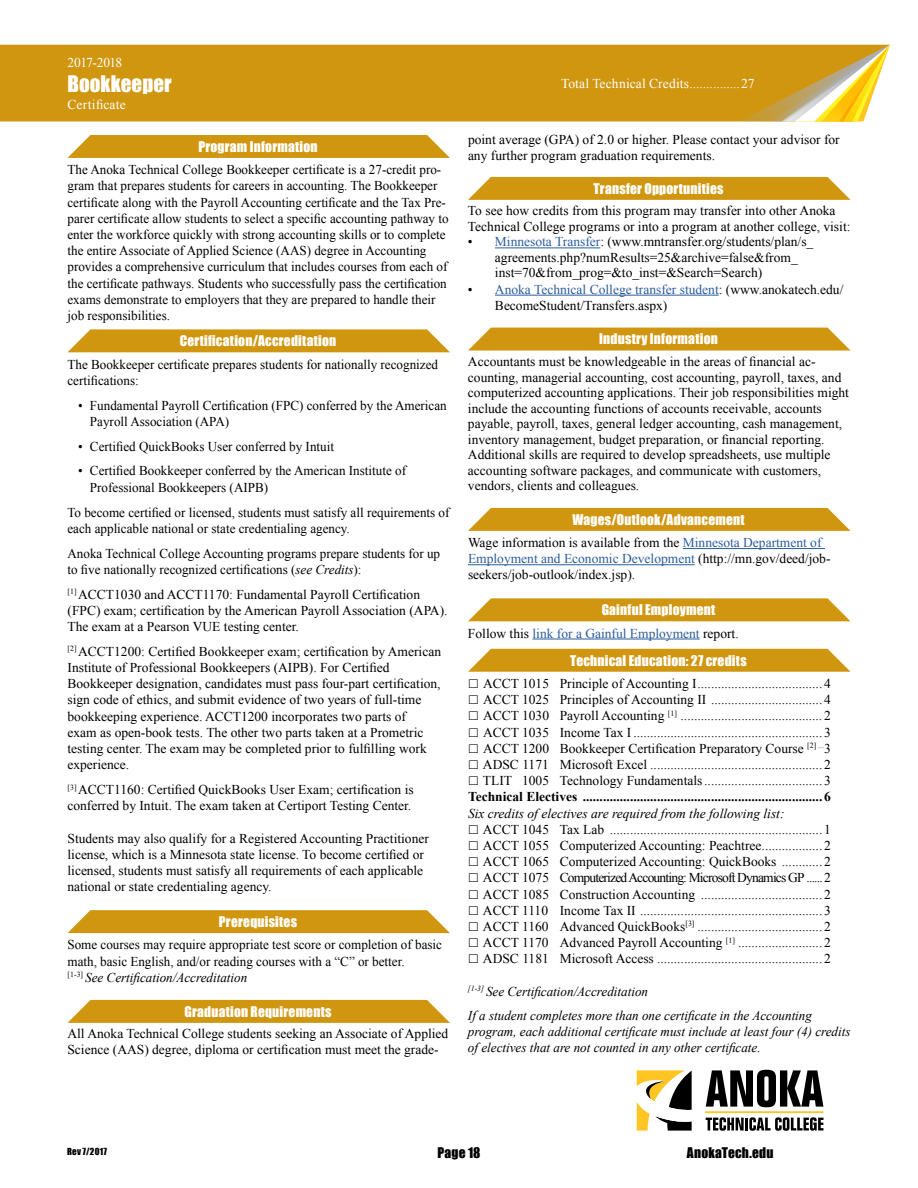
<style>
.page{position:relative;width:918px;height:1188px;background:#fff}
.page>*{position:absolute;margin:0;border:0;box-sizing:border-box;transform-origin:0 0}
.t1{font:21px "Impact";color:#fff}
.t2{font:13.5px/16.2px "Times New Roman";color:#000}
.t3{font:italic 13.5px/23.7px "Times New Roman";color:#000}
.t4{font:13.5px "Impact";letter-spacing:.015em;color:#fff}
.t5{font:700 13.5px "Times New Roman";color:#000}
.t6{font:13.5px "Times New Roman";letter-spacing:.01em;color:#fff}
.t7{font:13.5px "Times New Roman";color:#2c5d9d}
.t8{font:13.5px "Impact";letter-spacing:.015em;color:#000}
.t9{font:13.5px "Times New Roman";letter-spacing:-.045em;color:#fff}
.t10{font:9px "Impact";letter-spacing:.03em;color:#000}
.s1{font-style:italic}
.s2{color:#2c5d9d}
.s3{color:#000}
</style>
<div class="page">
<svg style="left:637px;top:1070px;width:55px;height:61px"></svg>
<svg style="left:706px;top:1117px;width:117px;height:14px"></svg>
<svg style="left:706px;top:1070px;width:117px;height:37px"></svg>
<hr style="left:705px;top:1111px;width:119px;height:2px;background:#ffc522">
<div style="left:0;top:45px;width:739px;height:76px;background:#d0960f"></div>
<svg style="left:739px;top:45px;width:151px;height:77px;background:#dbb44a"></svg>
<svg style="left:67px;top:135px;width:383px;height:23px;background:#d29c1e"></svg>
<svg style="left:68px;top:329px;width:382px;height:23px;background:#d39d21"></svg>
<svg style="left:67px;top:910px;width:383px;height:23px;background:#d39d1f"></svg>
<svg style="left:67px;top:1000px;width:383px;height:23px;background:#d39c1e"></svg>
<hr style="left:495px;top:248px;width:105px;height:1px;background:#2c5d9d">
<hr style="left:495px;top:295px;width:224px;height:1px;background:#2c5d9d">
<hr style="left:683px;top:548px;width:142px;height:1px;background:#2c5d9d">
<hr style="left:468px;top:564px;width:227px;height:1px;background:#2c5d9d">
<hr style="left:533px;top:639px;width:167px;height:1px;background:#2c5d9d">
<svg style="left:468px;top:177px;width:382px;height:23px;background:#d29c1e"></svg>
<svg style="left:468px;top:328px;width:382px;height:23px;background:#d39e21"></svg>
<svg style="left:468px;top:508px;width:382px;height:23px;background:#d29c1e"></svg>
<svg style="left:468px;top:598px;width:382px;height:23px;background:#d39d21"></svg>
<svg style="left:468px;top:649px;width:382px;height:23px;background:#d39d1f"></svg>
<p class="t9" style="left:68px;top:54px;width:56px">2017-2018</p>
<h1 class="t1" style="left:68px;top:68px;width:106px">Bookkeeper</h1>
<p class="t6" style="left:67px;top:95px;width:60px">Certificate</p>
<p class="t4" style="left:198px;top:136px;width:121px">Program Information</p>
<p class="t2" style="left:68px;top:161px;width:383px">The Anoka Technical College Bookkeeper certificate is a 27-credit pro&shy;gram that prepares students for careers in accounting. The Bookkeeper certificate along with the Payroll Accounting certificate and the Tax Pre&shy;parer certificate allow students to select a specific accounting pathway to enter the workforce quickly with strong accounting skills or to complete the entire Associate of Applied Science (AAS) degree in Accounting provides a comprehensive curriculum that includes courses from each of the certificate pathways. Students who successfully pass the certification exams demonstrate to employers that they are prepared to handle their job responsibilities.</p>
<p class="t4" style="left:180px;top:330px;width:158px">Certification/Accreditation</p>
<p class="t2" style="left:68px;top:356px;width:372px">The Bookkeeper certificate prepares students for nationally recognized certifications:</p>
<p class="t2" style="left:90px;top:397px;width:358px;text-indent:-12px">• Fundamental Payroll Certification (FPC) conferred by the American<br>Payroll Association (APA)</p>
<p class="t2" style="left:78px;top:438px;width:258px">• Certified QuickBooks User conferred by Intuit</p>
<p class="t2" style="left:90px;top:463px;width:318px;text-indent:-12px">• Certified Bookkeeper conferred by the American Institute of<br>Professional Bookkeepers (AIPB)</p>
<p class="t2" style="left:68px;top:504px;width:384px">To become certified or licensed, students must satisfy all requirements of each applicable national or state credentialing agency.</p>
<p class="t2" style="left:68px;top:545px;width:374px">Anoka Technical College Accounting programs prepare students for up to five nationally recognized certifications (<span class="s1">see Credits</span>):</p>
<p class="t2" style="left:68px;top:586px;width:382px"><sup>[1]</sup> ACCT1030 and ACCT1170: Fundamental Payroll Certification (FPC) exam; certification by the American Payroll Association (APA).<br>The exam at a Pearson VUE testing center.</p>
<p class="t2" style="left:68px;top:643px;width:375px"><sup>[2]</sup> ACCT1200: Certified Bookkeeper exam; certification by American Institute of Professional Bookkeepers (AIPB). For Certified Bookkeeper designation, candidates must pass four-part certification, sign code of ethics, and submit evidence of two years of full-time bookkeeping experience. ACCT1200 incorporates two parts of<br>exam as open-book tests. The other two parts taken at a Prometric testing center. The exam may be completed prior to fulfilling work experience.</p>
<p class="t2" style="left:68px;top:781px;width:348px"><sup>[3]</sup> ACCT1160: Certified QuickBooks User Exam; certification is conferred by Intuit. The exam taken at Certiport Testing Center.</p>
<p class="t2" style="left:68px;top:830px;width:363px">Students may also qualify for a Registered Accounting Practitioner license, which is a Minnesota state license. To become certified or licensed, students must satisfy all requirements of each applicable national or state credentialing agency.</p>
<p class="t4" style="left:219px;top:911px;width:80px">Prerequisites</p>
<p class="t2" style="left:68px;top:936px;width:376px">Some courses may require appropriate test score or completion of basic math, basic English, and/or reading courses with a “C” or better.<br><sup>[1-3]</sup> <span class="s1">See Certification/Accreditation</span></p>
<p class="t4" style="left:184px;top:1001px;width:149px">Graduation Requirements</p>
<p class="t2" style="left:67px;top:1026px;width:382px;line-height:15.5px">All Anoka Technical College students seeking an Associate of Applied<br>Science (AAS) degree, diploma or certification must meet the grade-</p>
<p class="t6" style="left:561px;top:74px;width:195px">Total Technical Credits...............27</p>
<p class="t2" style="left:468px;top:132px;width:373px;line-height:15.5px">point average (GPA) of 2.0 or higher. Please contact your advisor for any further program graduation requirements.</p>
<p class="t4" style="left:593px;top:178px;width:132px">Transfer Opportunities</p>
<p class="t2" style="left:468px;top:203px;width:384px;line-height:15.6px">To see how credits from this program may transfer into other Anoka<br>Technical College programs or into a program at another college, visit:</p>
<p class="t2" style="left:495px;top:234px;width:320px;line-height:15.6px;text-indent:-27px">• <span class="s2">Minnesota Transfer</span>: (www.mntransfer.org/students/plan/s_ agreements.php?numResults=25&amp;archive=false&amp;from_ inst=70&amp;from_prog=&amp;to_inst=&amp;Search=Search)</p>
<p class="t2" style="left:495px;top:281px;width:350px;text-indent:-27px">• <span class="s2">Anoka Technical College transfer student</span>: (www.anokatech.edu/<br>BecomeStudent/Transfers.aspx)</p>
<p class="t4" style="left:599px;top:329px;width:120px">Industry Information</p>
<p class="t2" style="left:468px;top:354px;width:383px;line-height:15.6px">Accountants must be knowledgeable in the areas of financial ac&shy;counting, managerial accounting, cost accounting, payroll, taxes, and computerized accounting applications. Their job responsibilities might include the accounting functions of accounts receivable, accounts payable, payroll, taxes, general ledger accounting, cash management, inventory management, budget preparation, or financial reporting.<br>Additional skills are required to develop spreadsheets, use multiple accounting software packages, and communicate with customers, vendors, clients and colleagues.</p>
<p class="t4" style="left:572px;top:509px;width:174px">Wages/Outlook/Advancement</p>
<p class="t2" style="left:468px;top:534px;width:364px">Wage information is available from the <span class="s2">Minnesota Department of<br>Employment and Economic Development</span> (http://mn.gov/deed/job&shy;seekers/job-outlook/index.jsp).</p>
<p class="t4" style="left:602px;top:599px;width:115px">Gainful Employment</p>
<p class="t7" style="left:468px;top:624px;width:272px"><span class="s3">Follow this</span> link for a Gainful Employment <span class="s3">report.</span></p>
<p class="t4" style="left:570px;top:650px;width:178px">Technical Education: 27 credits</p>
<p class="t2" style="left:483px;top:675px;width:350px;text-align:justify">ACCT 1015 Principle of Accounting I..................................... 4<br>ACCT 1025 Principles of Accounting II ................................. 4<br>ACCT 1030 Payroll Accounting <sup>[1]</sup> .......................................... 2<br>ACCT 1035 Income Tax I........................................................ 3<br>ACCT 1200 Bookkeeper Certification Preparatory Course <sup>[2]</sup> <sup>...</sup>3<br>ADSC 1171 Microsoft Excel ................................................... 2<br>TLIT 1005 Technology Fundamentals................................... 3</p>
<p class="t5" style="left:468px;top:787px;width:365px">Technical Electives ....................................................................... 6</p>
<p class="t3" style="left:468px;top:801px;width:318px">Six credits of electives are required from the following list:</p>
<p class="t2" style="left:483px;top:821px;width:350px;text-align:justify">ACCT 1045 Tax Lab ............................................................... 1<br>ACCT 1055 Computerized Accounting: Peachtree.................. 2<br>ACCT 1065 Computerized Accounting: QuickBooks ............ 2<br>ACCT 1075 Computerized Accounting: Microsoft Dynamics GP ...... 2<br>ACCT 1085 Construction Accounting .................................... 2<br>ACCT 1110 Income Tax II ...................................................... 3<br>ACCT 1160 Advanced QuickBooks<sup>[3]</sup> ..................................... 2<br>ACCT 1170 Advanced Payroll Accounting <sup>[1]</sup> ......................... 2<br>ADSC 1181 Microsoft Access ................................................. 2</p>
<p class="t3" style="left:468px;top:979px;width:346px"><sup>[1-3]</sup> See Certification/Accreditation<br>If a student completes more than one certificate in the Accounting</p>
<p class="t3" style="left:468px;top:1023px;width:384px;line-height:16.2px">program, each additional certificate must include at least four (4) credits of electives that are not counted in any other certificate.</p>
<p class="t10" style="left:67px;top:1144px;width:41px">Rev 7/2017</p>
<p class="t8" style="left:437px;top:1142px;width:45px">Page 18</p>
<p class="t8" style="left:687px;top:1142px;width:88px">AnokaTech.edu</p>
</div>
